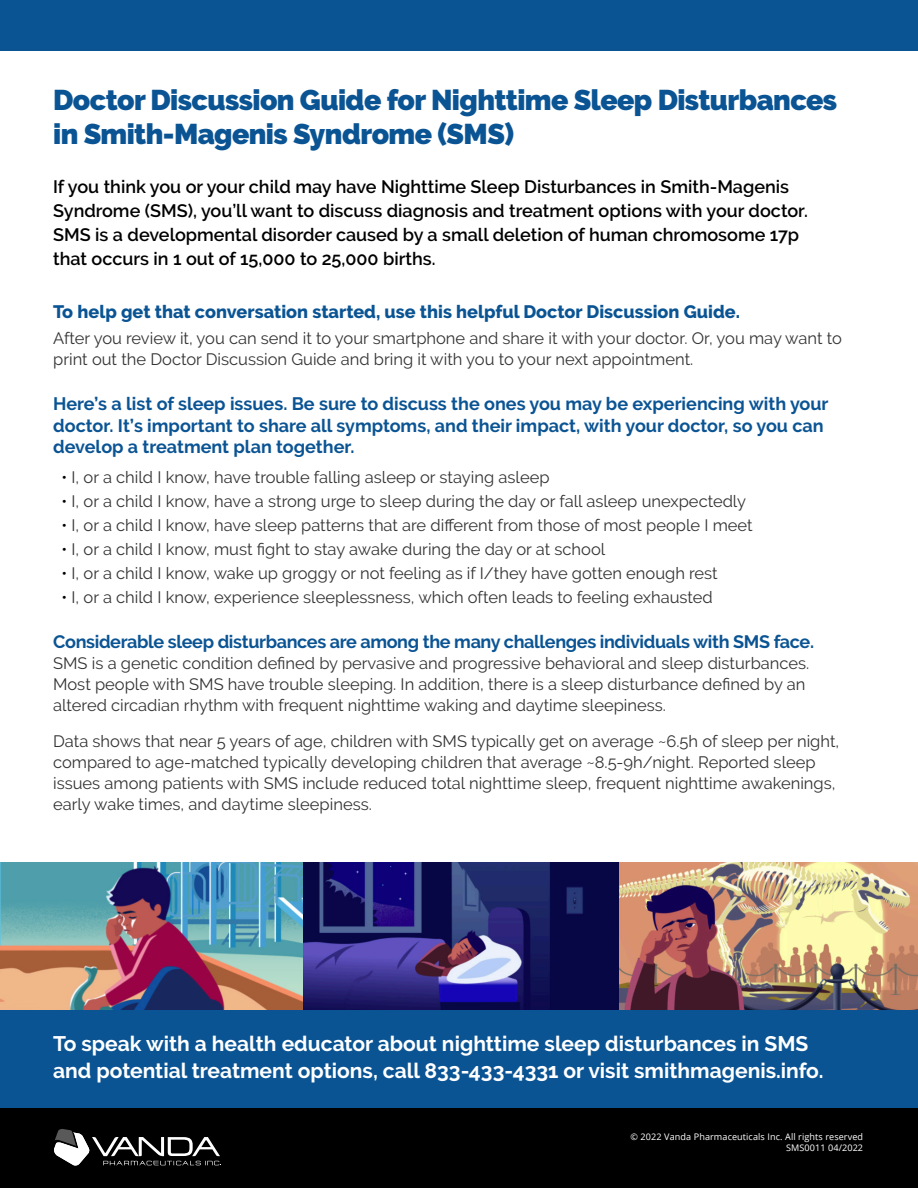
<style>
.page{position:relative;width:918px;height:1188px;background:#fff}
.page>*{position:absolute;margin:0;border:0;box-sizing:border-box;transform-origin:0 0}
.Orange_Paragraph_Sty{font:900 28.5px/34.2px "Raleway";letter-spacing:-.02em;color:#0b5494}
.Black_Paragraph_Styl{font:700 21px/27px "Raleway";color:#fff}
.Black_Paragraph_Styl-2{font:600 18px/24px "Raleway";color:#000}
.Orange_Paragraph_Sty-2{font:700 18px/21.6px "Raleway";color:#0b5494}
.Black_Paragraph_Styl-3{font:700 18px "Raleway";letter-spacing:-.02em;color:#0b5494}
.Orange_Paragraph_Sty-3{font:800 18px "Raleway";color:#0b5494}
.Black_Paragraph_Styl-4{font:16.5px/21px "Raleway";color:#333}
.t1{font:9.15px "Open Sans";letter-spacing:.01em;color:#fff}
.s1{color:#000}
</style>
<div class="page">
<div style="left:0;top:1107px;width:918px;height:81px;background:#000"></div>
<svg style="left:54px;top:1129px;width:167px;height:37px"></svg>
<div style="left:0;top:1010px;width:918px;height:98px;background:#0b5494"></div>
<img style="left:0;top:863px;width:918px;height:146px">
<div style="left:0;top:0;width:918px;height:50px;background:#0b5494"></div>
<p class="Orange_Paragraph_Sty" style="left:53px;top:83px;width:786px">Doctor Discussion Guide for Nighttime Sleep Disturbances in Smith-Magenis Syndrome (SMS)</p>
<p class="Black_Paragraph_Styl-2" style="left:53px;top:175px;width:756px">If you think you or your child may have Nighttime Sleep Disturbances in Smith-Magenis Syndrome (SMS), you’ll want to discuss diagnosis and treatment options with your doctor.<br>SMS is a developmental disorder caused by a small deletion of human chromosome 17p that occurs in 1 out of 15,000 to 25,000 births.</p>
<p class="Orange_Paragraph_Sty-3" style="left:53px;top:301px;width:688px">To help get that conversation started, use this helpful Doctor Discussion Guide.</p>
<p class="Black_Paragraph_Styl-4" style="left:53px;top:328px;width:790px">After you review it, you can send it to your smartphone and share it with your doctor. Or, you may want to print out the Doctor Discussion Guide and bring it with you to your next appointment.</p>
<p class="Orange_Paragraph_Sty-2" style="left:53px;top:393px;width:777px">Here’s a list of sleep issues. Be sure to discuss the ones you may be experiencing with your doctor. It’s important to share all symptoms, and their impact, with your doctor, so you can develop a treatment plan together.</p>
<p class="Black_Paragraph_Styl-4" style="left:62px;top:467px;width:489px"><span class="s1">•</span> I, or a child I know, have trouble falling asleep or staying asleep</p>
<p class="Black_Paragraph_Styl-4" style="left:62px;top:491px;width:686px"><span class="s1">•</span> I, or a child I know, have a strong urge to sleep during the day or fall asleep unexpectedly</p>
<p class="Black_Paragraph_Styl-4" style="left:62px;top:515px;width:693px"><span class="s1">•</span> I, or a child I know, have sleep patterns that are different from those of most people I meet</p>
<p class="Black_Paragraph_Styl-4" style="left:62px;top:539px;width:545px"><span class="s1">•</span> I, or a child I know, must fight to stay awake during the day or at school</p>
<p class="Black_Paragraph_Styl-4" style="left:62px;top:563px;width:658px"><span class="s1">•</span> I, or a child I know, wake up groggy or not feeling as if I/they have gotten enough rest</p>
<p class="Black_Paragraph_Styl-4" style="left:62px;top:587px;width:653px"><span class="s1">•</span> I, or a child I know, experience sleeplessness, which often leads to feeling exhausted</p>
<p class="Black_Paragraph_Styl-3" style="left:53px;top:631px;width:762px">Considerable sleep disturbances are among the many challenges individuals with SMS face.</p>
<p class="Black_Paragraph_Styl-4" style="left:53px;top:653px;width:758px">SMS is a genetic condition defined by pervasive and progressive behavioral and sleep disturbances.<br>Most people with SMS have trouble sleeping. In addition, there is a sleep disturbance defined by an altered circadian rhythm with frequent nighttime waking and daytime sleepiness.</p>
<p class="Black_Paragraph_Styl-4" style="left:53px;top:731px;width:788px">Data shows that near 5 years of age, children with SMS typically get on average ~6.5h of sleep per night, compared to age-matched typically developing children that average ~8.5-9h/night. Reported sleep issues among patients with SMS include reduced total nighttime sleep, frequent nighttime awakenings, early wake times, and daytime sleepiness.</p>
<p class="Black_Paragraph_Styl" style="left:53px;top:1031px;width:772px">To speak with a health educator about nighttime sleep disturbances in SMS and potential treatment options, call 833-433-4331 or visit smithmagenis.info.</p>
<p class="t1" style="left:631px;top:1130px;width:234px">© 2022 Vanda Pharmaceuticals Inc. All rights reserved</p>
<p class="t1" style="left:786px;top:1141px;width:79px">SMS0011 04/2022</p>
</div>
